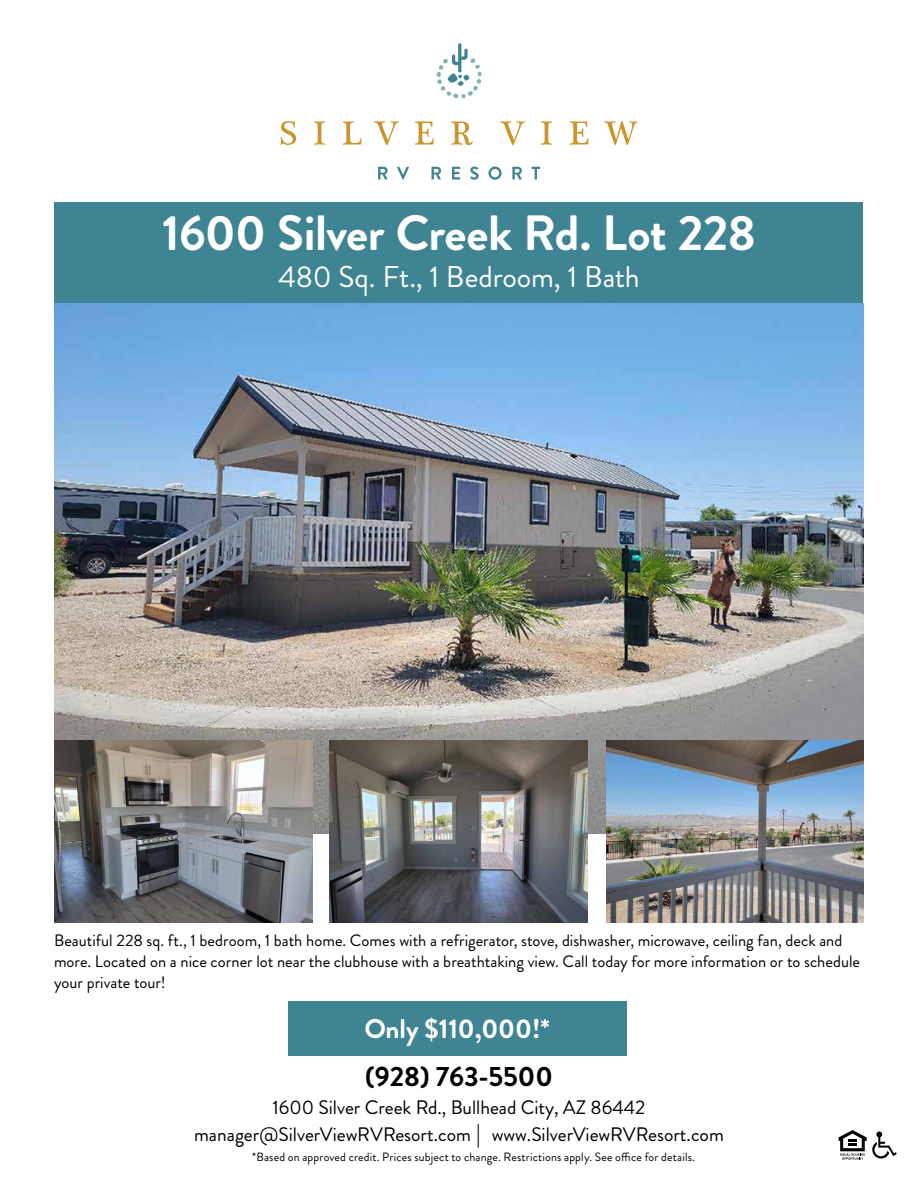
<style>
.page{position:relative;width:918px;height:1188px;background:#fff}
.page>*{position:absolute;margin:0;border:0;box-sizing:border-box;transform-origin:0 0}
.t1{font:700 49.5px "Brandon Grotesque";letter-spacing:-.015em;color:#fff}
.t2{font:30px "Brandon Grotesque";letter-spacing:-.005em;color:#fff}
.t3{font:700 27.9px "Brandon Grotesque";color:#000}
.t4{font:700 27px "Brandon Grotesque";color:#fff}
.t5{font:19.5px/27px "Brandon Grotesque";color:#000;text-align:center}
.t6{font:16.5px/21px "Brandon Grotesque";color:#000}
.t7{font:12px "Brandon Grotesque";letter-spacing:.015em;color:#000}
.s1{font-size:22.5px}
</style>
<div class="page">
<div style="left:55px;top:202px;width:808px;height:102px;background:#3e8492"></div>
<svg style="left:281px;top:121px;width:15px;height:24px"></svg>
<svg style="left:314px;top:121px;width:11px;height:24px"></svg>
<svg style="left:343px;top:121px;width:19px;height:24px"></svg>
<svg style="left:374px;top:121px;width:25px;height:24px"></svg>
<svg style="left:415px;top:121px;width:19px;height:24px"></svg>
<svg style="left:451px;top:121px;width:22px;height:24px"></svg>
<svg style="left:500px;top:121px;width:25px;height:24px"></svg>
<svg style="left:541px;top:121px;width:11px;height:24px"></svg>
<svg style="left:570px;top:121px;width:19px;height:24px"></svg>
<svg style="left:604px;top:121px;width:34px;height:24px"></svg>
<svg style="left:437px;top:43px;width:45px;height:55px"></svg>
<svg style="left:378px;top:167px;width:10px;height:13px"></svg>
<svg style="left:397px;top:167px;width:12px;height:13px"></svg>
<svg style="left:432px;top:167px;width:9px;height:13px"></svg>
<svg style="left:452px;top:167px;width:8px;height:13px"></svg>
<svg style="left:470px;top:167px;width:9px;height:13px"></svg>
<svg style="left:489px;top:167px;width:13px;height:13px"></svg>
<svg style="left:512px;top:167px;width:10px;height:13px"></svg>
<svg style="left:532px;top:167px;width:8px;height:13px"></svg>
<img style="left:55px;top:304px;width:809px;height:530px">
<img style="left:55px;top:741px;width:257px;height:181px">
<img style="left:606px;top:741px;width:258px;height:181px">
<img style="left:330px;top:741px;width:258px;height:181px">
<svg style="left:839px;top:1130px;width:58px;height:30px"></svg>
<div style="left:288px;top:1001px;width:338px;height:54px;background:#3e8492"></div>
<h1 class="t1" style="left:162px;top:198px;width:595px">1600 Silver Creek Rd. Lot 228</h1>
<h2 class="t2" style="left:278px;top:256px;width:363px">480 Sq. Ft., 1 Bedroom, 1 Bath</h2>
<p class="t6" style="left:54px;top:930px;width:808px">Beautiful 228 sq. ft., 1 bedroom, 1 bath home. Comes with a refrigerator, stove, dishwasher, microwave, ceiling fan, deck and more. Located on a nice corner lot near the clubhouse with a breathtaking view. Call today for more information or to schedule your private tour!</p>
<h3 class="t4" style="left:364px;top:1009px;width:187px">Only $110,000!*</h3>
<h3 class="t3" style="left:365px;top:1057px;width:189px">(928) 763-5500</h3>
<p class="t5" style="left:194px;top:1094px;width:531px">1600 Silver Creek Rd., Bullhead City, AZ 86442 manager@SilverViewRVResort.com <span class="s1">|</span> www.SilverViewRVResort.com</p>
<p class="t7" style="left:252px;top:1149px;width:444px">*Based on approved credit. Prices subject to change. Restrictions apply. See office for details.</p>
</div>
